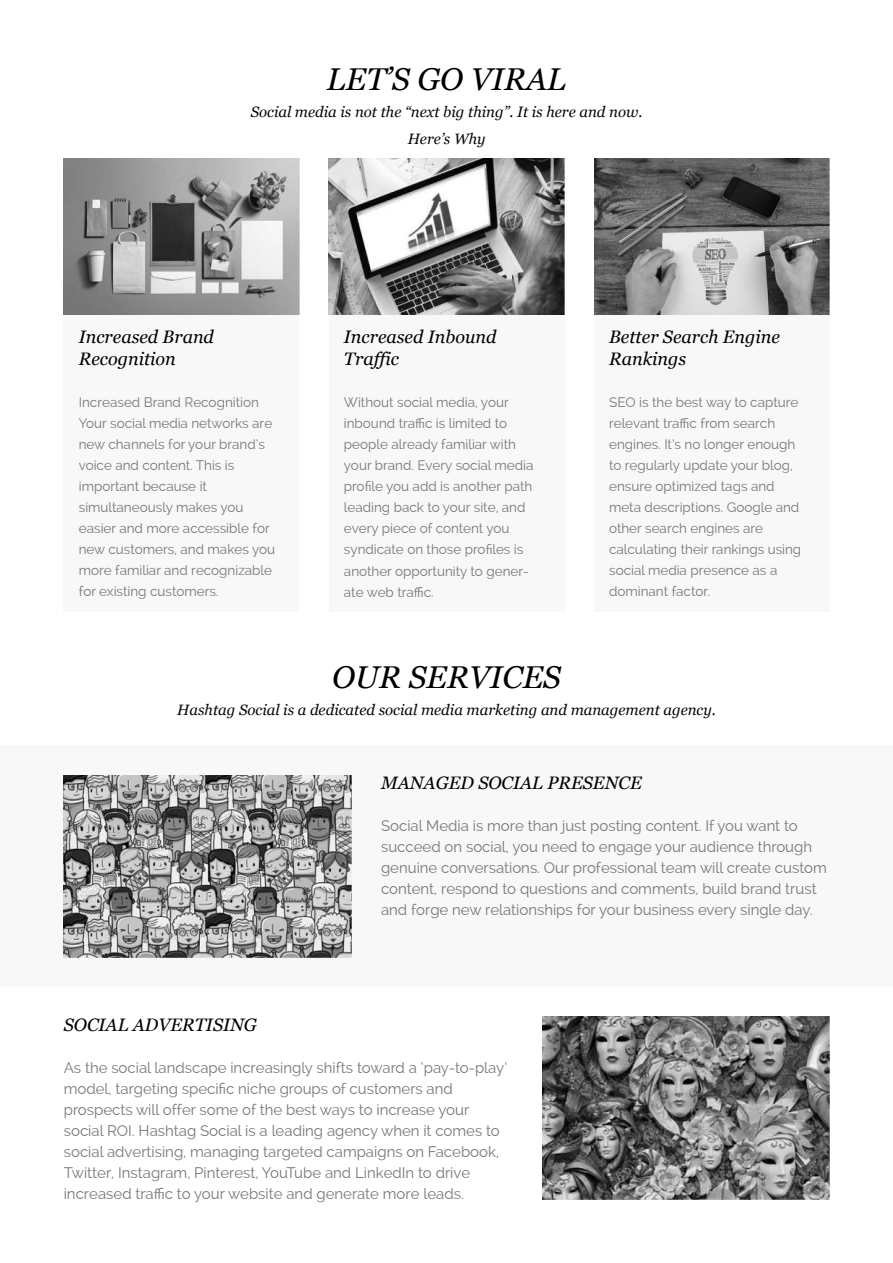
<style>
.page{position:relative;width:893px;height:1263px;background:#fff}
.page>*{position:absolute;margin:0;border:0;box-sizing:border-box;transform-origin:0 0}
.t1{font:italic 31.5px "Georgia";color:#000}
.t2{font:italic 18px/21.6px "Georgia";color:#000}
.t3{font:15px/21px "Raleway";color:#777}
.t4{font:italic 15px/27px "Georgia";color:#080808;text-align:center}
.t5{font:13.5px/21px "Raleway";color:#777}
</style>
<div class="page">
<div style="left:0;top:746px;width:893px;height:241px;background:#f8f8f8"></div>
<img style="left:64px;top:776px;width:287px;height:182px">
<img style="left:542px;top:1017px;width:287px;height:182px">
<div style="left:64px;top:158px;width:235px;height:454px;background:#f8f8f8"></div>
<div style="left:329px;top:158px;width:235px;height:454px;background:#f8f8f8"></div>
<div style="left:594px;top:158px;width:235px;height:454px;background:#f8f8f8"></div>
<img style="left:64px;top:158px;width:235px;height:157px">
<img style="left:329px;top:158px;width:235px;height:157px">
<img style="left:594px;top:158px;width:235px;height:157px">
<h1 class="t1" style="left:327px;top:59px;width:241px">LET’S GO VIRAL</h1>
<p class="t4" style="left:251px;top:98px;width:393px">Social media is not the “next big thing”. It is here and now.<br>Here’s Why</p>
<h2 class="t2" style="left:79px;top:326px;width:137px">Increased Brand<br>Recognition</h2>
<p class="t5" style="left:79px;top:392px;width:198px">Increased Brand Recognition<br>Your social media networks are new channels for your brand’s voice and content. This is important because it simultaneously makes you easier and more accessible for new customers, and makes you more familiar and recognizable for existing customers.</p>
<h2 class="t2" style="left:344px;top:326px;width:154px">Increased Inbound<br>Traffic</h2>
<p class="t5" style="left:344px;top:392px;width:191px">Without social media, your inbound traffic is limited to people already familiar with your brand. Every social media profile you add is another path leading back to your site, and every piece of content you syndicate on those profiles is another opportunity to gener&shy;ate web traffic.</p>
<h2 class="t2" style="left:609px;top:326px;width:172px">Better Search Engine<br>Rankings</h2>
<p class="t5" style="left:609px;top:392px;width:194px">SEO is the best way to capture relevant traffic from search engines. It’s no longer enough to regularly update your blog, ensure optimized tags and meta descriptions. Google and other search engines are calculating their rankings using social media presence as a dominant factor.</p>
<h1 class="t1" style="left:332px;top:658px;width:230px">OUR SERVICES</h1>
<p class="t4" style="left:177px;top:697px;width:540px">Hashtag Social is a dedicated social media marketing and management agency.</p>
<h2 class="t2" style="left:381px;top:772px;width:262px">MANAGED SOCIAL PRESENCE</h2>
<p class="t3" style="left:381px;top:816px;width:447px">Social Media is more than just posting content. If you want to succeed on social, you need to engage your audience through genuine conversations. Our professional team will create custom content, respond to questions and comments, build brand trust and forge new relationships for your business every single day.</p>
<h2 class="t2" style="left:64px;top:1014px;width:195px">SOCIAL ADVERTISING</h2>
<p class="t3" style="left:64px;top:1057px;width:445px">As the social landscape increasingly shifts toward a ‘pay-to-play’ model, targeting specific niche groups of customers and prospects will offer some of the best ways to increase your social ROI. Hashtag Social is a leading agency when it comes to social advertising, managing targeted campaigns on Facebook, Twitter, Instagram, Pinterest, YouTube and LinkedIn to drive increased traffic to your website and generate more leads.</p>
</div>
